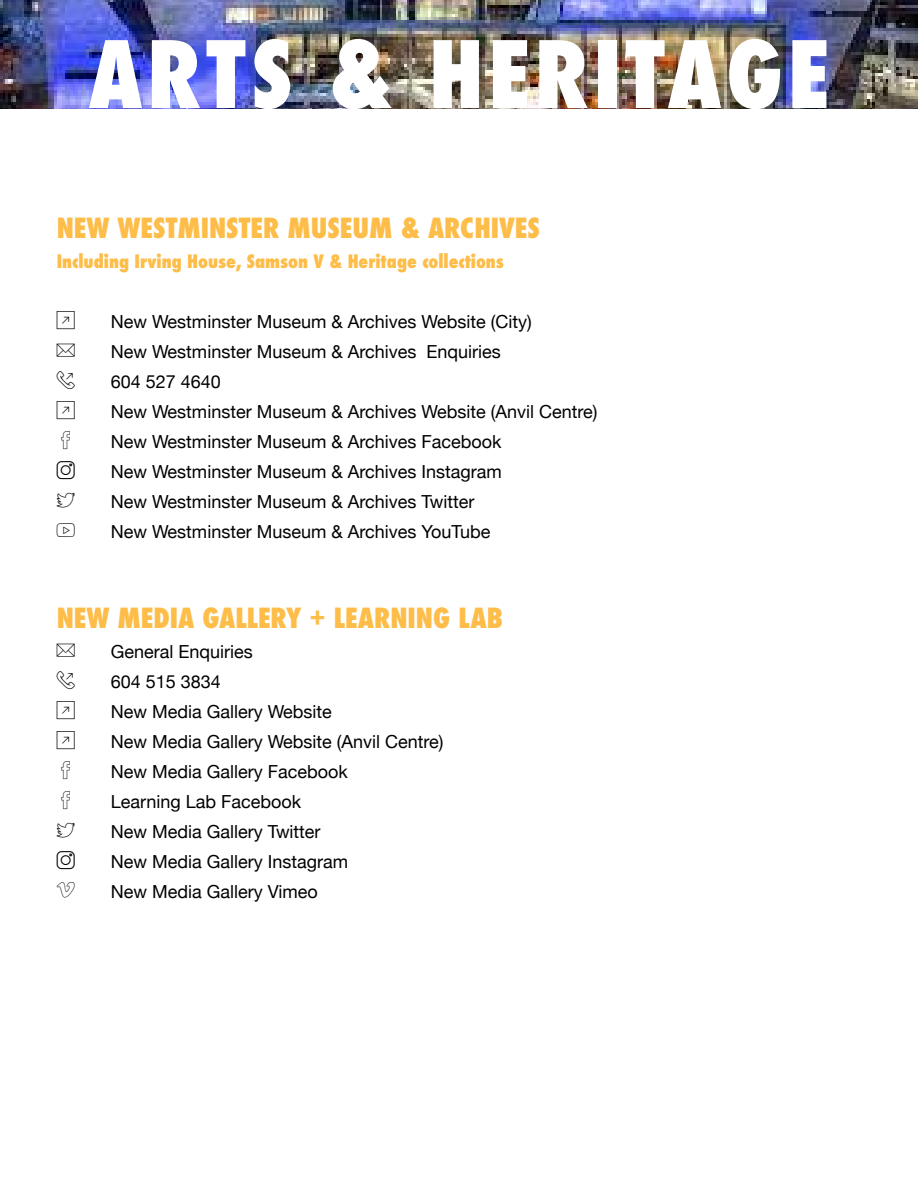
<style>
.page{position:relative;width:918px;height:1188px;background:#fff}
.page>*{position:absolute;margin:0;border:0;box-sizing:border-box;transform-origin:0 0}
.t1{font:800 condensed 90px "Futura";letter-spacing:.05em;color:#fff}
.t2{font:800 condensed 27px "Futura";color:#fdbd48}
.t3{font:18px/30px "Helvetica Neue";color:#000}
.t4{font:800 condensed 18px "Futura";color:#fdbd48}
</style>
<div class="page">
<img style="left:0;top:0;width:918px;height:108px">
<h1 class="t1" style="left:88px;top:13px;width:743px">ARTS &amp; HERITAGE</h1>
<h2 class="t2" style="left:57px;top:210px;width:485px">NEW WESTMINSTER MUSEUM &amp; ARCHIVES</h2>
<p class="t4" style="left:57px;top:249px;width:449px">Including Irving House, Samson V &amp; Heritage collections</p>
<p class="t3" style="left:111px;top:308px;width:423px;text-indent:-54px">● New Westminster Museum &amp; Archives Website (City)<br>New Westminster Museum &amp; Archives Enquiries<br>604 527 4640</p>
<p class="t3" style="left:111px;top:398px;width:488px;text-indent:-54px">● New Westminster Museum &amp; Archives Website (Anvil Centre)<br>New Westminster Museum &amp; Archives Facebook<br>New Westminster Museum &amp; Archives Instagram</p>
<p class="t3" style="left:111px;top:488px;width:381px;text-indent:-54px">▼ New Westminster Museum &amp; Archives Twitter<br>New Westminster Museum &amp; Archives YouTube</p>
<h2 class="t2" style="left:57px;top:600px;width:448px">NEW MEDIA GALLERY + LEARNING LAB</h2>
<p class="t3" style="left:111px;top:638px;width:144px">General Enquiries<br>604 515 3834</p>
<p class="t3" style="left:57px;top:698px;width:277px">● New Media Gallery Website</p>
<p class="t3" style="left:111px;top:728px;width:334px;text-indent:-54px">● New Media Gallery Website (Anvil Centre)<br>New Media Gallery Facebook<br>Learning Lab Facebook</p>
<p class="t3" style="left:111px;top:818px;width:239px;text-indent:-54px">▼ New Media Gallery Twitter<br>New Media Gallery Instagram</p>
<p class="t3" style="left:57px;top:878px;width:262px">❖ New Media Gallery Vimeo</p>
</div>
